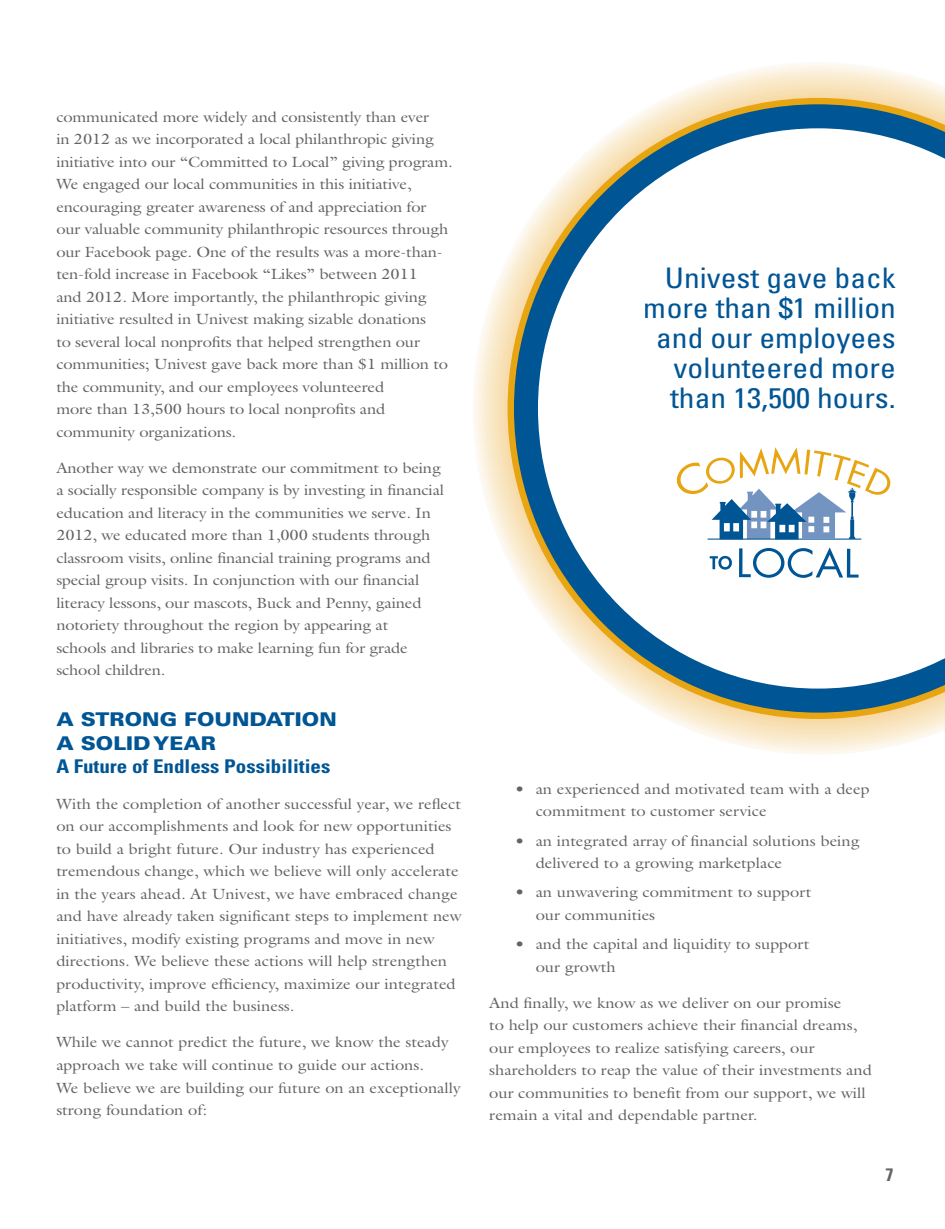
<style>
.page{position:relative;width:945px;height:1229px;background:#fff}
.page>*{position:absolute;margin:0;border:0;box-sizing:border-box;transform-origin:0 0}
.t1{font:condensed 28.35px/30px "Univers";color:#005595;text-align:right;scale:1.11 1}
.t2{font:700 condensed 18.9px "Univers";color:#005595;scale:1.11 1}
.t3{font:900 18.9px/24px "Univers";color:#005595;scale:1.11 1}
.t4{font:700 condensed 18px "Univers";color:#636366}
.t5{font:14.85px/22.5px "Galliard";color:#636366;scale:1.11 1}
</style>
<div class="page">
<svg style="left:474px;top:63px;width:471px;height:691px"></svg>
<svg style="left:508px;top:98px;width:437px;height:621px"></svg>
<svg style="left:514px;top:104px;width:431px;height:608px"></svg>
<svg style="left:739px;top:547px;width:120px;height:31px"></svg>
<svg style="left:710px;top:556px;width:22px;height:13px"></svg>
<svg style="left:674px;top:447px;width:217px;height:92px"></svg>
<p class="t5" style="left:56px;top:105px;width:359px">communicated more widely and consistently than ever<br>in 2012 as we incorporated a local philanthropic giving initiative into our “Committed to Local” giving program.<br>We engaged our local communities in this initiative, encouraging greater awareness of and appreciation for our valuable community philanthropic resources through our Facebook page. One of the results was a more-than&shy;ten-fold increase in Facebook “Likes” between 2011<br>and 2012. More importantly, the philanthropic giving initiative resulted in Univest making sizable donations<br>to several local nonprofits that helped strengthen our communities; Univest gave back more than $1 million to the community, and our employees volunteered<br>more than 13,500 hours to local nonprofits and community organizations.</p>
<p class="t5" style="left:56px;top:456px;width:351px">Another way we demonstrate our commitment to being a socially responsible company is by investing in financial education and literacy in the communities we serve. In 2012, we educated more than 1,000 students through classroom visits, online financial training programs and special group visits. In conjunction with our financial literacy lessons, our mascots, Buck and Penny, gained notoriety throughout the region by appearing at<br>schools and libraries to make learning fun for grade school children.</p>
<p class="t3" style="left:56px;top:707px;width:254px">A STRONG FOUNDATION<br>A SOLID YEAR</p>
<p class="t2" style="left:56px;top:754px;width:248px">A Future of Endless Possibilities</p>
<p class="t5" style="left:56px;top:792px;width:367px">With the completion of another successful year, we reflect on our accomplishments and look for new opportunities to build a bright future. Our industry has experienced tremendous change, which we believe will only accelerate in the years ahead. At Univest, we have embraced change and have already taken significant steps to implement new initiatives, modify existing programs and move in new directions. We believe these actions will help strengthen productivity, improve efficiency, maximize our integrated platform – and build the business.</p>
<p class="t5" style="left:56px;top:1031px;width:366px">While we cannot predict the future, we know the steady approach we take will continue to guide our actions.<br>We believe we are building our future on an exceptionally strong foundation of:</p>
<h1 class="t1" style="left:644px;top:262px;width:228px">Univest gave back more than $1 million and our employees volunteered more than 13,500 hours.</h1>
<p class="t5" style="left:536px;top:777px;width:302px;text-indent:-21px">• an experienced and motivated team with a deep commitment to customer service</p>
<p class="t5" style="left:536px;top:829px;width:293px;text-indent:-21px">• an integrated array of financial solutions being delivered to a growing marketplace</p>
<p class="t5" style="left:536px;top:881px;width:250px;text-indent:-21px">• an unwavering commitment to support our communities</p>
<p class="t5" style="left:536px;top:932px;width:248px;text-indent:-21px">• and the capital and liquidity to support our growth</p>
<p class="t5" style="left:489px;top:991px;width:346px">And finally, we know as we deliver on our promise<br>to help our customers achieve their financial dreams, our employees to realize satisfying careers, our shareholders to reap the value of their investments and our communities to benefit from our support, we will remain a vital and dependable partner.</p>
<p class="t4" style="left:886px;top:1163px;width:9px">7</p>
</div>
